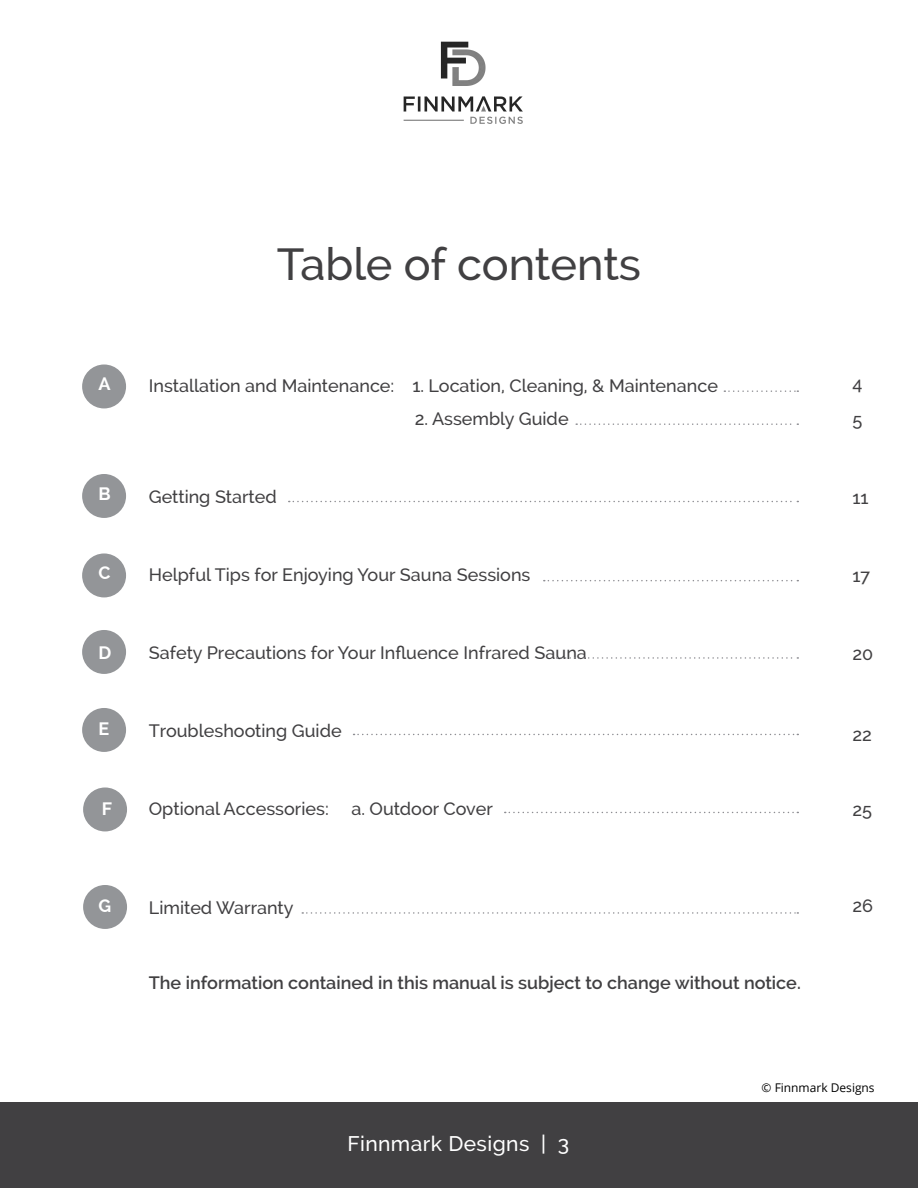
<style>
.page{position:relative;width:918px;height:1188px;background:#fff}
.page>*{position:absolute;margin:0;border:0;box-sizing:border-box;transform-origin:0 0}
.t1{font:500 45px "Raleway";color:#414042}
.t2{font:500 21px "Raleway";letter-spacing:.02em;color:#fff}
.t3{font:500 18px/36px "Raleway";color:#414042}
.t4{font:600 18px "Raleway";color:#414042}
.t5{font:700 18px "Raleway";color:#fff}
.t6{font:12px "Open Sans";color:#000}
</style>
<div class="page">
<div style="left:0;top:1102px;width:918px;height:86px;background:#414042"></div>
<svg style="left:724px;top:390px;width:74px;height:2px"></svg>
<svg style="left:289px;top:501px;width:509px;height:1px"></svg>
<svg style="left:544px;top:580px;width:254px;height:1px"></svg>
<svg style="left:556px;top:657px;width:242px;height:2px"></svg>
<div style="left:82px;top:365px;width:44px;height:43px;background:#939598;border-radius:50%"></div>
<div style="left:82px;top:474px;width:44px;height:44px;background:#939598;border-radius:50%"></div>
<div style="left:82px;top:553px;width:44px;height:44px;background:#939598;border-radius:50%"></div>
<div style="left:82px;top:630px;width:44px;height:44px;background:#939598;border-radius:50%"></div>
<div style="left:82px;top:708px;width:44px;height:44px;background:#939598;border-radius:50%"></div>
<svg style="left:354px;top:734px;width:444px;height:1px"></svg>
<div style="left:83px;top:788px;width:44px;height:43px;background:#939598;border-radius:50%"></div>
<div style="left:83px;top:885px;width:44px;height:44px;background:#939598;border-radius:50%"></div>
<svg style="left:505px;top:812px;width:293px;height:1px"></svg>
<svg style="left:302px;top:912px;width:496px;height:2px"></svg>
<svg style="left:576px;top:423px;width:222px;height:2px"></svg>
<img style="left:403px;top:41px;width:120px;height:83px">
<h1 class="t1" style="left:277px;top:239px;width:366px">Table of contents</h1>
<p class="t5" style="left:99px;top:373px;width:14px">A</p>
<p class="t3" style="left:149px;top:367px;width:571px">Installation and Maintenance: 1. Location, Cleaning, &amp; Maintenance</p>
<p class="t3" style="left:415px;top:400px;width:155px">2. Assembly Guide</p>
<p class="t3" style="left:852px;top:366px;width:11px">4<br>5</p>
<p class="t5" style="left:99px;top:483px;width:14px">B</p>
<p class="t3" style="left:149px;top:478px;width:130px">Getting Started</p>
<p class="t3" style="left:852px;top:480px;width:18px">11</p>
<p class="t5" style="left:99px;top:562px;width:14px">C</p>
<p class="t3" style="left:149px;top:556px;width:383px">Helpful Tips for Enjoying Your Sauna Sessions</p>
<p class="t3" style="left:852px;top:558px;width:19px">17</p>
<p class="t5" style="left:99px;top:642px;width:14px">D</p>
<p class="t3" style="left:149px;top:634px;width:440px">Safety Precautions for Your Influence Infrared Sauna</p>
<p class="t3" style="left:852px;top:636px;width:22px">20</p>
<p class="t5" style="left:99px;top:718px;width:12px">E</p>
<p class="t3" style="left:149px;top:712px;width:194px">Troubleshooting Guide</p>
<p class="t3" style="left:852px;top:717px;width:21px">22</p>
<p class="t5" style="left:102px;top:798px;width:12px">F</p>
<p class="t3" style="left:149px;top:790px;width:182px">Optional Accessories:</p>
<p class="t3" style="left:351px;top:790px;width:143px">a. Outdoor Cover</p>
<p class="t3" style="left:852px;top:792px;width:21px">25</p>
<p class="t5" style="left:99px;top:895px;width:14px">G</p>
<p class="t3" style="left:149px;top:889px;width:146px">Limited Warranty</p>
<p class="t3" style="left:852px;top:888px;width:22px">26</p>
<p class="t4" style="left:149px;top:972px;width:654px">The information contained in this manual is subject to change without notice.</p>
<p class="t6" style="left:762px;top:1080px;width:115px">© Finnmark Designs</p>
<p class="t2" style="left:347px;top:1132px;width:223px">Finnmark Designs | 3</p>
</div>
